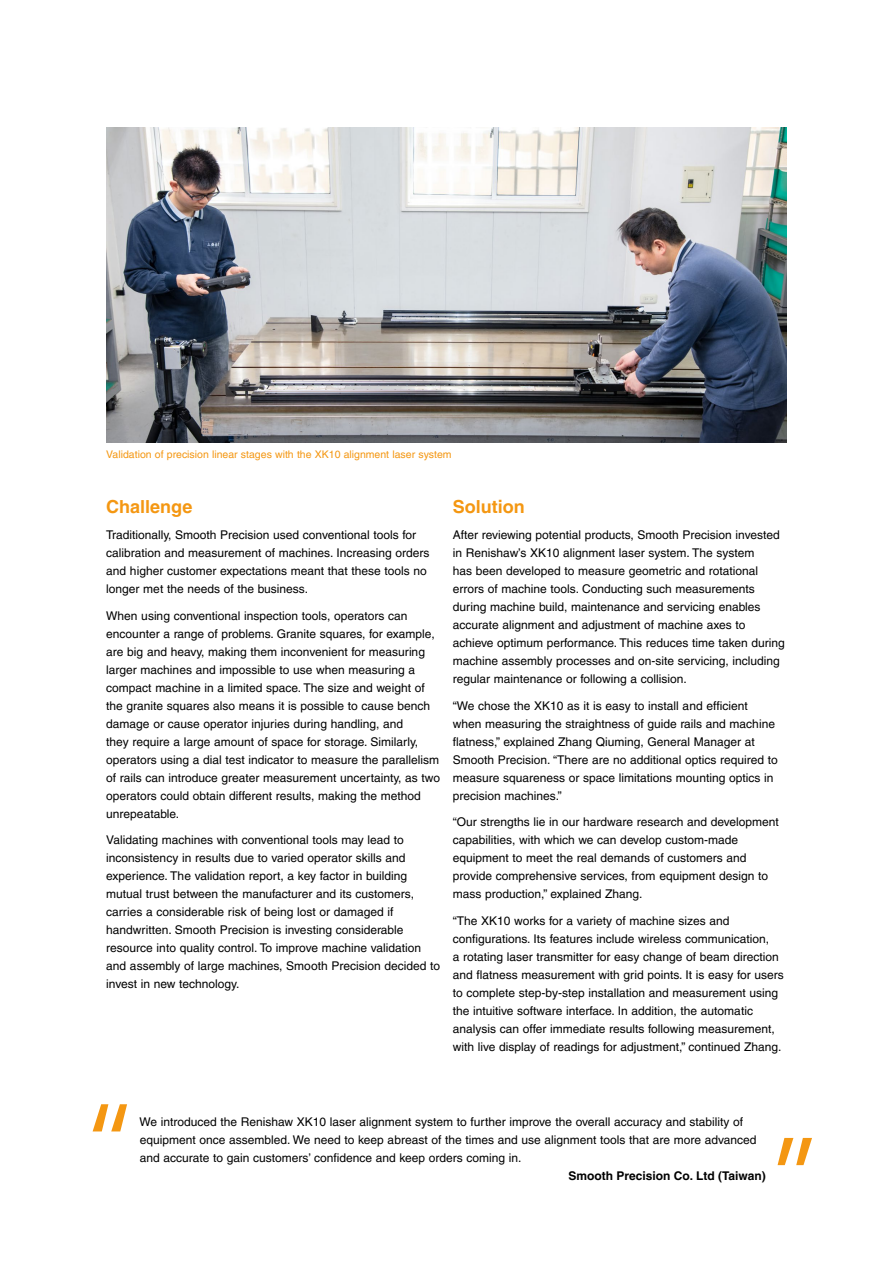
<style>
.page{position:relative;width:893px;height:1263px;background:#fff}
.page>*{position:absolute;margin:0;border:0;box-sizing:border-box;transform-origin:0 0}
.t1{font:700 18px "Helvetica LT Pro";color:#f49712}
.t2{font:12px/18px "Helvetica LT Pro";color:#000}
.t3{font:700 12px "Helvetica LT Pro";color:#000}
.t4{font:10.5px "Helvetica LT Pro";color:#f49712}
</style>
<div class="page">
<img style="left:106px;top:128px;width:681px;height:314px">
<svg style="left:93px;top:1104px;width:34px;height:27px"></svg>
<svg style="left:778px;top:1138px;width:34px;height:27px"></svg>
<p class="t4" style="left:106px;top:448px;width:347px">Validation of precision linear stages with the XK10 alignment laser system</p>
<h1 class="t1" style="left:106px;top:495px;width:88px">Challenge</h1>
<p class="t2" style="left:106px;top:526px;width:325px">Traditionally, Smooth Precision used conventional tools for calibration and measurement of machines. Increasing orders and higher customer expectations meant that these tools no longer met the needs of the business.</p>
<p class="t2" style="left:106px;top:606px;width:335px">When using conventional inspection tools, operators can encounter a range of problems. Granite squares, for example, are big and heavy, making them inconvenient for measuring larger machines and impossible to use when measuring a compact machine in a limited space. The size and weight of the granite squares also means it is possible to cause bench damage or cause operator injuries during handling, and<br>they require a large amount of space for storage. Similarly, operators using a dial test indicator to measure the parallelism of rails can introduce greater measurement uncertainty, as two operators could obtain different results, making the method unrepeatable.</p>
<p class="t2" style="left:106px;top:831px;width:335px">Validating machines with conventional tools may lead to inconsistency in results due to varied operator skills and experience. The validation report, a key factor in building mutual trust between the manufacturer and its customers, carries a considerable risk of being lost or damaged if handwritten. Smooth Precision is investing considerable resource into quality control. To improve machine validation and assembly of large machines, Smooth Precision decided to invest in new technology.</p>
<h1 class="t1" style="left:453px;top:495px;width:73px">Solution</h1>
<p class="t2" style="left:453px;top:526px;width:334px">After reviewing potential products, Smooth Precision invested in Renishaw’s XK10 alignment laser system. The system<br>has been developed to measure geometric and rotational errors of machine tools. Conducting such measurements during machine build, maintenance and servicing enables accurate alignment and adjustment of machine axes to achieve optimum performance. This reduces time taken during machine assembly processes and on-site servicing, including regular maintenance or following a collision.</p>
<p class="t2" style="left:453px;top:696px;width:327px">“We chose the XK10 as it is easy to install and efficient when measuring the straightness of guide rails and machine flatness,” explained Zhang Qiuming, General Manager at Smooth Precision. “There are no additional optics required to measure squareness or space limitations mounting optics in precision machines.”</p>
<p class="t2" style="left:453px;top:813px;width:327px">“Our strengths lie in our hardware research and development capabilities, with which we can develop custom-made equipment to meet the real demands of customers and provide comprehensive services, from equipment design to mass production,” explained Zhang.</p>
<p class="t2" style="left:453px;top:911px;width:332px">“The XK10 works for a variety of machine sizes and configurations. Its features include wireless communication,<br>a rotating laser transmitter for easy change of beam direction and flatness measurement with grid points. It is easy for users to complete step-by-step installation and measurement using the intuitive software interface. In addition, the automatic analysis can offer immediate results following measurement, with live display of readings for adjustment,” continued Zhang.</p>
<p class="t2" style="left:139px;top:1113px;width:619px">We introduced the Renishaw XK10 laser alignment system to further improve the overall accuracy and stability of equipment once assembled. We need to keep abreast of the times and use alignment tools that are more advanced and accurate to gain customers’ confidence and keep orders coming in.</p>
<p class="t3" style="left:569px;top:1168px;width:199px">Smooth Precision Co. Ltd (Taiwan)</p>
</div>
